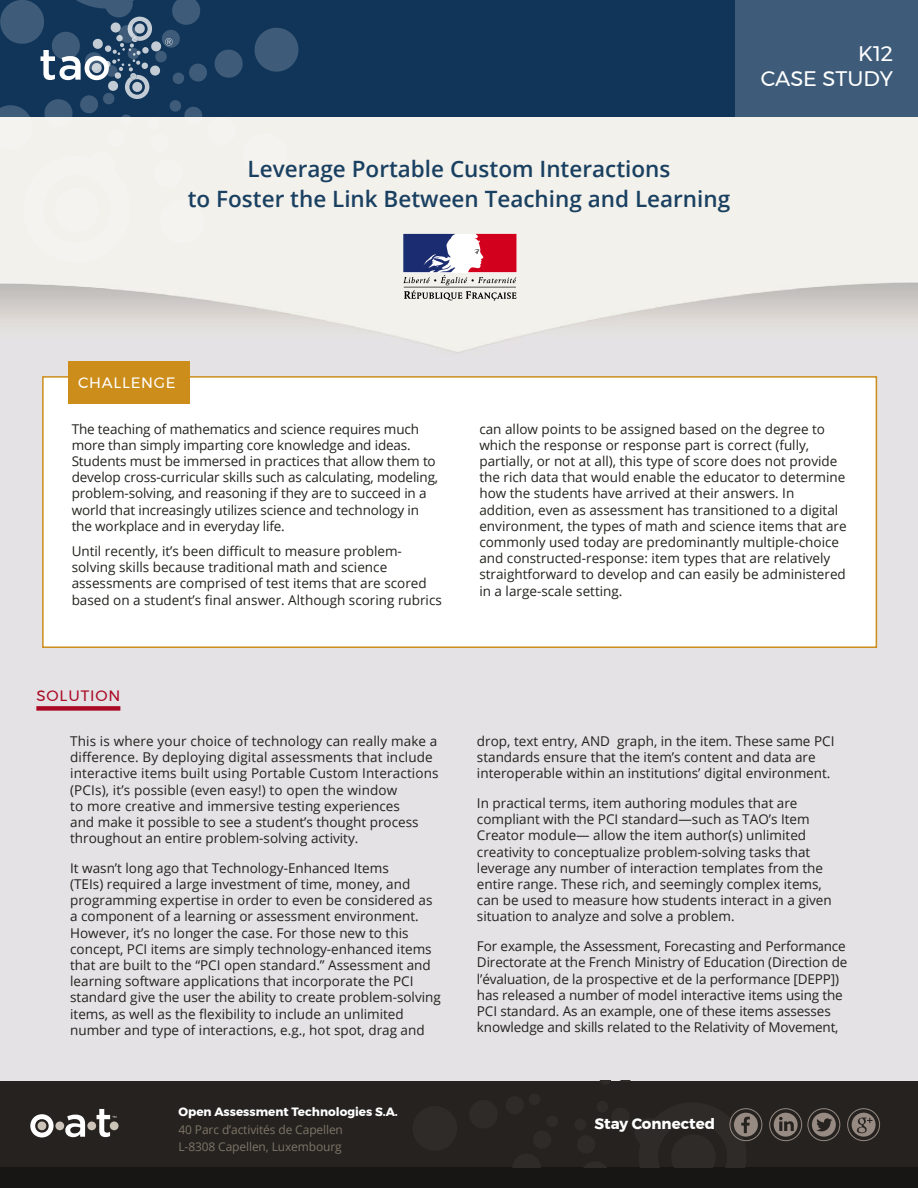
<style>
.page{position:relative;width:918px;height:1188px;background:#fff}
.page>*{position:absolute;margin:0;border:0;box-sizing:border-box;transform-origin:0 0}
.t1{font:600 22.5px/30px "Open Sans";color:#1a4061;text-align:center}
.t2{font:21px/24.6px "Montserrat";color:#fff;text-align:right}
.t3{font:700 15px "Montserrat";color:#fff}
.t4{font:15px "Montserrat";letter-spacing:.05em;color:#fff}
.t5{font:15px "Montserrat";letter-spacing:.06em;color:#ab0a24}
.t6{font:13.5px/16.2px "Open Sans";color:#23221e}
.t7{font:12px/17.2px "Open Sans";letter-spacing:-.01em;color:#7e7567}
.t8{font:700 12px "Montserrat";color:#fff}
</style>
<div class="page">
<img style="left:0;top:268px;width:918px;height:813px">
<div style="left:0;top:1081px;width:918px;height:86px;background:#25221f"></div>
<div style="left:0;top:1167px;width:918px;height:21px;background:#171615"></div>
<svg style="left:30px;top:1114px;width:24px;height:23px"></svg>
<div style="left:55px;top:1122px;width:9px;height:8px;background:#cdc4b9;border-radius:4px"></div>
<svg style="left:65px;top:1115px;width:20px;height:22px"></svg>
<div style="left:87px;top:1122px;width:9px;height:8px;background:#cdc4b9;border-radius:4px"></div>
<svg style="left:110px;top:1122px;width:9px;height:8px"></svg>
<svg style="left:97px;top:1109px;width:19px;height:28px"></svg>
<div style="left:808px;top:1108px;width:32px;height:33px;border:1px solid #968a82;border-radius:50%"></div>
<div style="left:0;top:0;width:918px;height:117px;background:#103559"></div>
<div style="left:0;top:117px;width:918px;height:151px;background:#f3f1ec"></div>
<div style="left:735px;top:0;width:183px;height:117px;background:#3e5c79"></div>
<svg style="left:0;top:0;width:299px;height:117px"></svg>
<div style="left:42px;top:376px;width:835px;height:272px;background:#fff;border:2px solid #cc8d1a"></div>
<div style="left:68px;top:361px;width:122px;height:42px;background:#cc8d1a"></div>
<svg style="left:403px;top:234px;width:114px;height:67px;background:#b08b9d"></svg>
<div style="left:36px;top:706px;width:84px;height:5px;background:#ab0a24"></div>
<svg style="left:729px;top:1108px;width:34px;height:33px"></svg>
<svg style="left:769px;top:1108px;width:34px;height:34px"></svg>
<svg style="left:810px;top:1108px;width:31px;height:34px"></svg>
<svg style="left:847px;top:1108px;width:34px;height:34px"></svg>
<h1 class="t1" style="left:188px;top:154px;width:544px">Leverage Portable Custom Interactions<br>to Foster the Link Between Teaching and Learning</h1>
<h2 class="t2" style="left:761px;top:41px;width:134px">K12<br>CASE STUDY</h2>
<p class="t4" style="left:78px;top:371px;width:99px">CHALLENGE</p>
<p class="t6" style="left:72px;top:420px;width:368px">The teaching of mathematics and science requires much more than simply imparting core knowledge and ideas.<br>Students must be immersed in practices that allow them to develop cross-curricular skills such as calculating, modeling, problem-solving, and reasoning if they are to succeed in a world that increasingly utilizes science and technology in the workplace and in everyday life.</p>
<p class="t6" style="left:72px;top:543px;width:372px">Until recently, it’s been difficult to measure problem&shy;solving skills because traditional math and science assessments are comprised of test items that are scored based on a student’s final answer. Although scoring rubrics</p>
<p class="t5" style="left:36px;top:684px;width:86px">SOLUTION</p>
<p class="t6" style="left:70px;top:733px;width:370px">This is where your choice of technology can really make a difference. By deploying digital assessments that include interactive items built using Portable Custom Interactions (PCIs), it’s possible (even easy!) to open the window<br>to more creative and immersive testing experiences<br>and make it possible to see a student’s thought process throughout an entire problem-solving activity.</p>
<p class="t6" style="left:70px;top:859px;width:372px">It wasn’t long ago that Technology-Enhanced Items<br>(TEIs) required a large investment of time, money, and programming expertise in order to even be considered as a component of a learning or assessment environment.<br>However, it’s no longer the case. For those new to this concept, PCI items are simply technology-enhanced items that are built to the “PCI open standard.” Assessment and learning software applications that incorporate the PCI standard give the user the ability to create problem-solving items, as well as the flexibility to include an unlimited number and type of interactions, e.g., hot spot, drag and</p>
<p class="t6" style="left:479px;top:420px;width:369px">can allow points to be assigned based on the degree to which the response or response part is correct (fully, partially, or not at all), this type of score does not provide the rich data that would enable the educator to determine how the students have arrived at their answers. In addition, even as assessment has transitioned to a digital environment, the types of math and science items that are commonly used today are predominantly multiple-choice and constructed-response: item types that are relatively straightforward to develop and can easily be administered in a large-scale setting.</p>
<p class="t6" style="left:477px;top:733px;width:359px">drop, text entry, AND graph, in the item. These same PCI standards ensure that the item’s content and data are interoperable within an institutions’ digital environment.</p>
<p class="t6" style="left:477px;top:795px;width:356px">In practical terms, item authoring modules that are compliant with the PCI standard—such as TAO’s Item Creator module— allow the item author(s) unlimited creativity to conceptualize problem-solving tasks that leverage any number of interaction templates from the entire range. These rich, and seemingly complex items, can be used to measure how students interact in a given situation to analyze and solve a problem.</p>
<p class="t6" style="left:477px;top:938px;width:372px">For example, the Assessment, Forecasting and Performance Directorate at the French Ministry of Education (Direction de l’évaluation, de la prospective et de la performance [DEPP]) has released a number of model interactive items using the PCI standard. As an example, one of these items assesses knowledge and skills related to the Relativity of Movement,</p>
<p class="t8" style="left:178px;top:1102px;width:221px">Open Assessment Technologies S.A.</p>
<p class="t7" style="left:178px;top:1120px;width:166px">40 Parc d’activités de Capellen<br>L-8308 Capellen, Luxembourg</p>
<p class="t3" style="left:594px;top:1112px;width:122px">Stay Connected</p>
</div>
